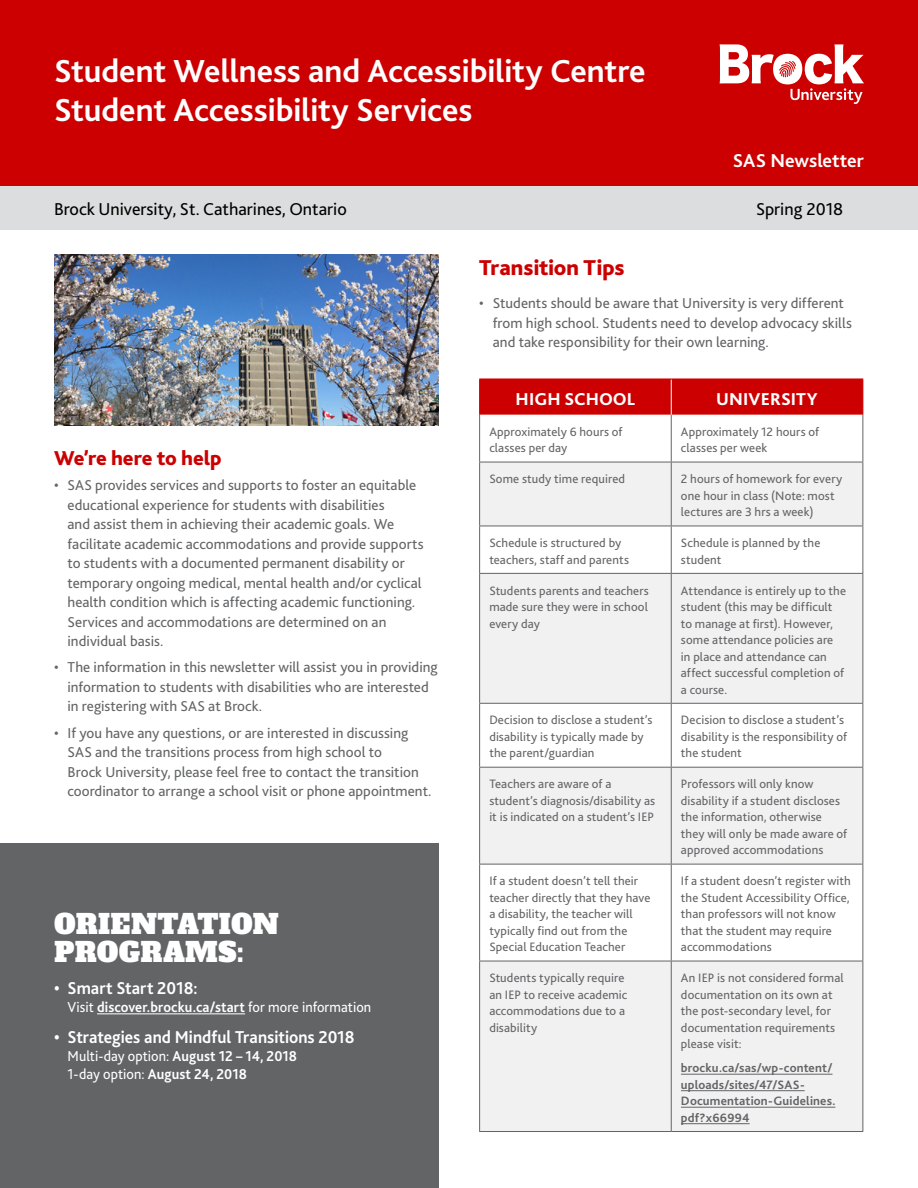
<style>
.page{position:relative;width:918px;height:1188px;background:#fff}
.page>*{position:absolute;margin:0;border:0;box-sizing:border-box;transform-origin:0 0}
.t1{font:700 33.3px/39.2px "Bliss 2";letter-spacing:-.005em;color:#fff}
.t2{font:27px/28.5px "Alfa Slab One";letter-spacing:.015em;color:#fff}
.t3{font:800 22.5px "Bliss 2";color:#c00}
.t4{font:800 21px "Bliss 2";letter-spacing:-.005em;color:#c00}
.t5{font:700 19.5px "Bliss 2";letter-spacing:-.005em;color:#fff}
.t6{font:700 18px "Bliss 2";color:#fff;scale:.95 1}
.t7{font:18px "Bliss 2";color:#000}
.t8{font:800 18px "Bliss 2";letter-spacing:.005em;color:#fff}
.t9{font:15px/19.5px "Bliss 2";letter-spacing:.005em;color:#636466}
.t10{font:700 15px/18px "Bliss 2";letter-spacing:.005em;color:#fff;scale:.95 1}
.t11{font:12.75px/16.5px "Bliss 2";letter-spacing:.01em;color:#636466}
.t12{font:700 12.75px/16.5px "Bliss 2";letter-spacing:.01em;color:#636466}
.s1{font-weight:400}
</style>
<div class="page">
<div style="left:0;top:171px;width:918px;height:59px;background:#dcddde"></div>
<div style="left:0;top:0;width:918px;height:186px;background:#c00"></div>
<div style="left:0;top:843px;width:439px;height:345px;background:#636466"></div>
<img style="left:54px;top:255px;width:385px;height:171px">
<svg style="left:720px;top:44px;width:144px;height:60px"></svg>
<hr style="left:97px;top:1013px;width:148px;height:1px;background:#fff">
<div style="left:480px;top:380px;width:382px;height:35px;background:#c00"></div>
<svg style="left:480px;top:463px;width:382px;height:668px;fill:#f1f1f2"></svg>
<hr style="left:671px;top:415px;width:1px;height:47px;background:#636466">
<hr style="left:479px;top:462px;width:192px;height:1px;background:#636466">
<hr style="left:671px;top:462px;width:192px;height:1px;background:#636466">
<hr style="left:671px;top:462px;width:1px;height:64px;background:#636466">
<hr style="left:479px;top:526px;width:192px;height:1px;background:#636466">
<hr style="left:671px;top:526px;width:192px;height:1px;background:#636466">
<hr style="left:671px;top:526px;width:1px;height:47px;background:#636466">
<hr style="left:479px;top:573px;width:192px;height:1px;background:#636466">
<hr style="left:671px;top:573px;width:192px;height:1px;background:#636466">
<hr style="left:671px;top:574px;width:1px;height:129px;background:#636466">
<hr style="left:479px;top:703px;width:192px;height:1px;background:#636466">
<hr style="left:671px;top:703px;width:192px;height:1px;background:#636466">
<hr style="left:671px;top:704px;width:1px;height:63px;background:#636466">
<hr style="left:479px;top:767px;width:192px;height:1px;background:#636466">
<hr style="left:671px;top:767px;width:192px;height:1px;background:#636466">
<hr style="left:671px;top:768px;width:1px;height:96px;background:#636466">
<hr style="left:479px;top:864px;width:192px;height:1px;background:#636466">
<hr style="left:671px;top:864px;width:192px;height:1px;background:#636466">
<hr style="left:671px;top:864px;width:1px;height:97px;background:#636466">
<hr style="left:479px;top:961px;width:192px;height:1px;background:#636466">
<hr style="left:671px;top:961px;width:192px;height:1px;background:#636466">
<hr style="left:671px;top:961px;width:1px;height:170px;background:#636466">
<hr style="left:671px;top:379px;width:1px;height:36px;background:#fff">
<hr style="left:479px;top:415px;width:1px;height:47px;background:#636466">
<hr style="left:862px;top:415px;width:1px;height:47px;background:#636466">
<hr style="left:479px;top:462px;width:1px;height:64px;background:#636466">
<hr style="left:862px;top:462px;width:1px;height:64px;background:#636466">
<hr style="left:479px;top:526px;width:1px;height:47px;background:#636466">
<hr style="left:862px;top:526px;width:1px;height:47px;background:#636466">
<hr style="left:479px;top:574px;width:1px;height:129px;background:#636466">
<hr style="left:862px;top:574px;width:1px;height:129px;background:#636466">
<hr style="left:479px;top:704px;width:1px;height:63px;background:#636466">
<hr style="left:862px;top:704px;width:1px;height:63px;background:#636466">
<hr style="left:479px;top:768px;width:1px;height:96px;background:#636466">
<hr style="left:862px;top:768px;width:1px;height:96px;background:#636466">
<hr style="left:479px;top:864px;width:1px;height:97px;background:#636466">
<hr style="left:862px;top:864px;width:1px;height:97px;background:#636466">
<hr style="left:479px;top:961px;width:1px;height:170px;background:#636466">
<hr style="left:862px;top:961px;width:1px;height:170px;background:#636466">
<hr style="left:479px;top:1131px;width:192px;height:1px;background:#636466">
<hr style="left:671px;top:1131px;width:192px;height:1px;background:#636466">
<hr style="left:479px;top:379px;width:1px;height:36px;background:#c00">
<hr style="left:479px;top:379px;width:192px;height:1px;background:#c00">
<hr style="left:671px;top:379px;width:192px;height:1px;background:#c00">
<hr style="left:862px;top:379px;width:1px;height:36px;background:#c00">
<hr style="left:681px;top:1074px;width:152px;height:1px;background:#636466">
<hr style="left:681px;top:1090px;width:124px;height:1px;background:#636466">
<hr style="left:681px;top:1107px;width:154px;height:1px;background:#636466">
<hr style="left:681px;top:1123px;width:69px;height:1px;background:#636466">
<h1 class="t1" style="left:54px;top:51px;width:593px">Student Wellness and Accessibility Centre<br>Student Accessibility Services</h1>
<h3 class="t5" style="left:733px;top:148px;width:133px">SAS Newsletter</h3>
<h3 class="t7" style="left:54px;top:198px;width:294px">Brock University, St. Catharines, Ontario</h3>
<h3 class="t7" style="left:756px;top:198px;width:89px">Spring 2018</h3>
<h3 class="t4" style="left:54px;top:445px;width:169px">We’re here to help</h3>
<p class="t9" style="left:68px;top:475px;width:358px;text-indent:-14px">• SAS provides services and supports to foster an equitable educational experience for students with disabilities<br>and assist them in achieving their academic goals. We facilitate academic accommodations and provide supports to students with a documented permanent disability or temporary ongoing medical, mental health and/or cyclical health condition which is affecting academic functioning.<br>Services and accommodations are determined on an individual basis.</p>
<p class="t9" style="left:68px;top:657px;width:372px;text-indent:-14px">• The information in this newsletter will assist you in providing information to students with disabilities who are interested in registering with SAS at Brock.</p>
<p class="t9" style="left:68px;top:723px;width:366px;text-indent:-14px">• If you have any questions, or are interested in discussing SAS and the transitions process from high school to<br>Brock University, please feel free to contact the transition coordinator to arrange a school visit or phone appointment.</p>
<h2 class="t2" style="left:54px;top:910px;width:226px">ORIENTATION<br>PROGRAMS:</h2>
<h3 class="t6" style="left:54px;top:976px;width:153px">• Smart Start 2018:</h3>
<p class="t10" style="left:68px;top:997px;width:321px"><span class="s1">Visit</span> discover.brocku.ca/start <span class="s1">for more information</span></p>
<h3 class="t6" style="left:54px;top:1026px;width:318px">• Strategies and Mindful Transitions 2018</h3>
<p class="t10" style="left:68px;top:1047px;width:243px"><span class="s1">Multi-day option:</span> August 12 – 14, 2018<br><span class="s1">1-day option:</span> August 24, 2018</p>
<h3 class="t3" style="left:479px;top:254px;width:147px">Transition Tips</h3>
<p class="t9" style="left:493px;top:293px;width:361px;text-indent:-14px">• Students should be aware that University is very different from high school. Students need to develop advocacy skills and take responsibility for their own learning.</p>
<h3 class="t8" style="left:516px;top:388px;width:121px">HIGH SCHOOL</h3>
<h3 class="t8" style="left:716px;top:388px;width:103px">UNIVERSITY</h3>
<p class="t11" style="left:489px;top:423px;width:135px">Approximately 6 hours of classes per day</p>
<p class="t11" style="left:681px;top:423px;width:140px">Approximately 12 hours of classes per week</p>
<p class="t11" style="left:489px;top:470px;width:137px">Some study time required</p>
<p class="t11" style="left:681px;top:470px;width:163px">2 hours of homework for every one hour in class (Note: most lectures are 3 hrs a week)</p>
<p class="t11" style="left:489px;top:534px;width:141px">Schedule is structured by teachers, staff and parents</p>
<p class="t11" style="left:681px;top:534px;width:141px">Schedule is planned by the student</p>
<p class="t11" style="left:489px;top:582px;width:161px;text-align:justify">Students parents and teachers made sure they were in school every day</p>
<p class="t11" style="left:681px;top:582px;width:167px">Attendance is entirely up to the student (this may be difficult to manage at first). However, some attendance policies are in place and attendance can affect successful completion of a course.</p>
<p class="t11" style="left:489px;top:712px;width:165px">Decision to disclose a student’s disability is typically made by the parent/guardian</p>
<p class="t11" style="left:681px;top:712px;width:168px">Decision to disclose a student’s disability is the responsibility of the student</p>
<p class="t11" style="left:489px;top:776px;width:167px">Teachers are aware of a student’s diagnosis/disability as it is indicated on a student’s IEP</p>
<p class="t11" style="left:681px;top:776px;width:168px">Professors will only know disability if a student discloses the information, otherwise they will only be made aware of approved accommodations</p>
<p class="t11" style="left:489px;top:873px;width:163px">If a student doesn’t tell their teacher directly that they have a disability, the teacher will typically find out from the<br>Special Education Teacher</p>
<p class="t11" style="left:681px;top:873px;width:172px">If a student doesn’t register with the Student Accessibility Office, than professors will not know that the student may require accommodations</p>
<p class="t11" style="left:489px;top:969px;width:140px">Students typically require an IEP to receive academic accommodations due to a disability</p>
<p class="t11" style="left:681px;top:969px;width:164px">An IEP is not considered formal documentation on its own at the post-secondary level, for documentation requirements please visit:</p>
<p class="t12" style="left:681px;top:1059px;width:156px">brocku.ca/sas/wp-content/ uploads/sites/47/SAS-<br>Documentation-Guidelines. pdf?x66994</p>
</div>
